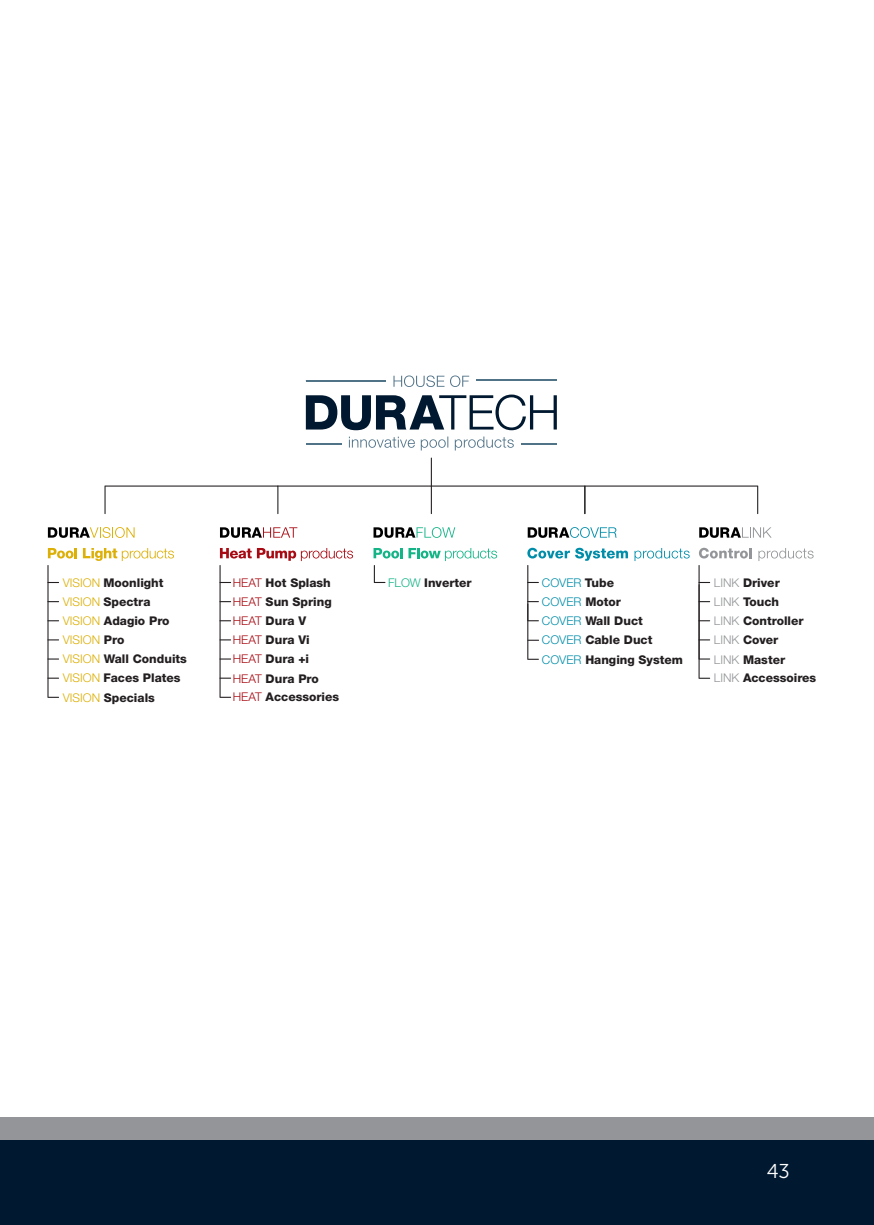
<style>
.page{position:relative;width:874px;height:1225px;background:#fff}
.page>*{position:absolute;margin:0;border:0;box-sizing:border-box;transform-origin:0 0}
.t1{font:20px "Museo Sans 300";color:#fff}
.t2{font:800 12px/19.2px "Helvetica Neue LT Std";color:#231f20}
.t3{font:300 12px "Helvetica Neue LT Std";color:#008da9}
.t4{font:300 12px "Helvetica Neue LT Std";color:#ddb008}
.s1{font-weight:300;color:#ddb008}
.s2{font-weight:800;color:#231f20}
.s3{font-weight:300;color:#a70a12}
.s4{font-weight:300;color:#15b487}
.s5{font-weight:300;color:#008da9}
.s6{font-weight:300;color:#939598}
</style>
<div class="page">
<div style="left:0;top:1140px;width:873px;height:85px;background:#001930"></div>
<div style="left:0;top:1117px;width:873px;height:23px;background:#939598"></div>
<svg style="left:393px;top:375px;width:76px;height:12px"></svg>
<svg style="left:306px;top:394px;width:250px;height:36px"></svg>
<svg style="left:349px;top:436px;width:164px;height:14px"></svg>
<hr style="left:306px;top:443px;width:35px;height:2px;background:#517388">
<hr style="left:521px;top:443px;width:35px;height:2px;background:#517388">
<hr style="left:306px;top:380px;width:79px;height:1px;background:#517388">
<hr style="left:476px;top:380px;width:80px;height:1px;background:#517388">
<svg style="left:47px;top:565px;width:12px;height:133px"></svg>
<svg style="left:104px;top:457px;width:653px;height:57px"></svg>
<svg style="left:219px;top:565px;width:12px;height:133px"></svg>
<svg style="left:698px;top:565px;width:11px;height:114px"></svg>
<svg style="left:373px;top:565px;width:12px;height:18px"></svg>
<svg style="left:48px;top:527px;width:86px;height:11px"></svg>
<svg style="left:48px;top:548px;width:29px;height:10px"></svg>
<svg style="left:83px;top:548px;width:91px;height:13px"></svg>
<svg style="left:220px;top:527px;width:77px;height:11px"></svg>
<svg style="left:220px;top:548px;width:31px;height:10px"></svg>
<svg style="left:257px;top:548px;width:96px;height:13px"></svg>
<svg style="left:373px;top:527px;width:82px;height:11px"></svg>
<svg style="left:373px;top:548px;width:29px;height:10px"></svg>
<svg style="left:408px;top:548px;width:89px;height:13px"></svg>
<svg style="left:527px;top:527px;width:89px;height:11px"></svg>
<svg style="left:527px;top:548px;width:100px;height:112px"></svg>
<svg style="left:634px;top:548px;width:55px;height:13px"></svg>
<svg style="left:699px;top:527px;width:72px;height:11px"></svg>
<svg style="left:699px;top:548px;width:52px;height:10px"></svg>
<svg style="left:758px;top:548px;width:55px;height:13px"></svg>
<p class="t2" style="left:63px;top:573px;width:108px"><span class="s1">VISION</span> Moonlight<br><span class="s1">VISION</span> Spectra<br><span class="s1">VISION</span> Adagio Pro</p>
<p class="t2" style="left:63px;top:649px;width:126px"><span class="s1">VISION</span> Wall Conduits<br><span class="s1">VISION</span> Faces Plates<br><span class="s1">VISION</span> Specials</p>
<p class="t4" style="left:63px;top:633px;width:63px">VISION <span class="s2">Pro</span></p>
<p class="t2" style="left:233px;top:573px;width:100px"><span class="s3">HEAT</span> Hot Splash<br><span class="s3">HEAT</span> Sun Spring</p>
<p class="t2" style="left:233px;top:611px;width:75px"><span class="s3">HEAT</span> Dura V</p>
<p class="t2" style="left:233px;top:630px;width:78px"><span class="s3">HEAT</span> Dura Vi</p>
<p class="t2" style="left:233px;top:649px;width:78px"><span class="s3">HEAT</span> Dura +i</p>
<p class="t2" style="left:233px;top:669px;width:108px;line-height:18.6px"><span class="s3">HEAT</span> Dura Pro<br><span class="s3">HEAT</span> Accessories</p>
<p class="t2" style="left:388px;top:573px;width:85px"><span class="s4">FLOW</span> Inverter</p>
<p class="t3" style="left:541px;top:575px;width:74px">COVER <span class="s2">Tube</span></p>
<p class="t2" style="left:541px;top:611px;width:102px"><span class="s5">COVER</span> Wall Duct</p>
<p class="t3" style="left:541px;top:594px;width:80px">COVER <span class="s2">Motor</span></p>
<p class="t2" style="left:713px;top:573px;width:67px"><span class="s6">LINK</span> Driver</p>
<p class="t2" style="left:713px;top:592px;width:67px"><span class="s6">LINK</span> Touch</p>
<p class="t2" style="left:713px;top:611px;width:91px"><span class="s6">LINK</span> Controller</p>
<p class="t2" style="left:541px;top:630px;width:112px"><span class="s5">COVER</span> Cable Duct</p>
<p class="t2" style="left:713px;top:630px;width:66px"><span class="s6">LINK</span> Cover</p>
<p class="t2" style="left:541px;top:649px;width:142px"><span class="s5">COVER</span> Hanging System</p>
<p class="t2" style="left:713px;top:649px;width:73px"><span class="s6">LINK</span> Master</p>
<p class="t2" style="left:713px;top:668px;width:104px"><span class="s6">LINK</span> Accessoires</p>
<h1 class="t1" style="left:766px;top:1160px;width:25px">43</h1>
</div>
